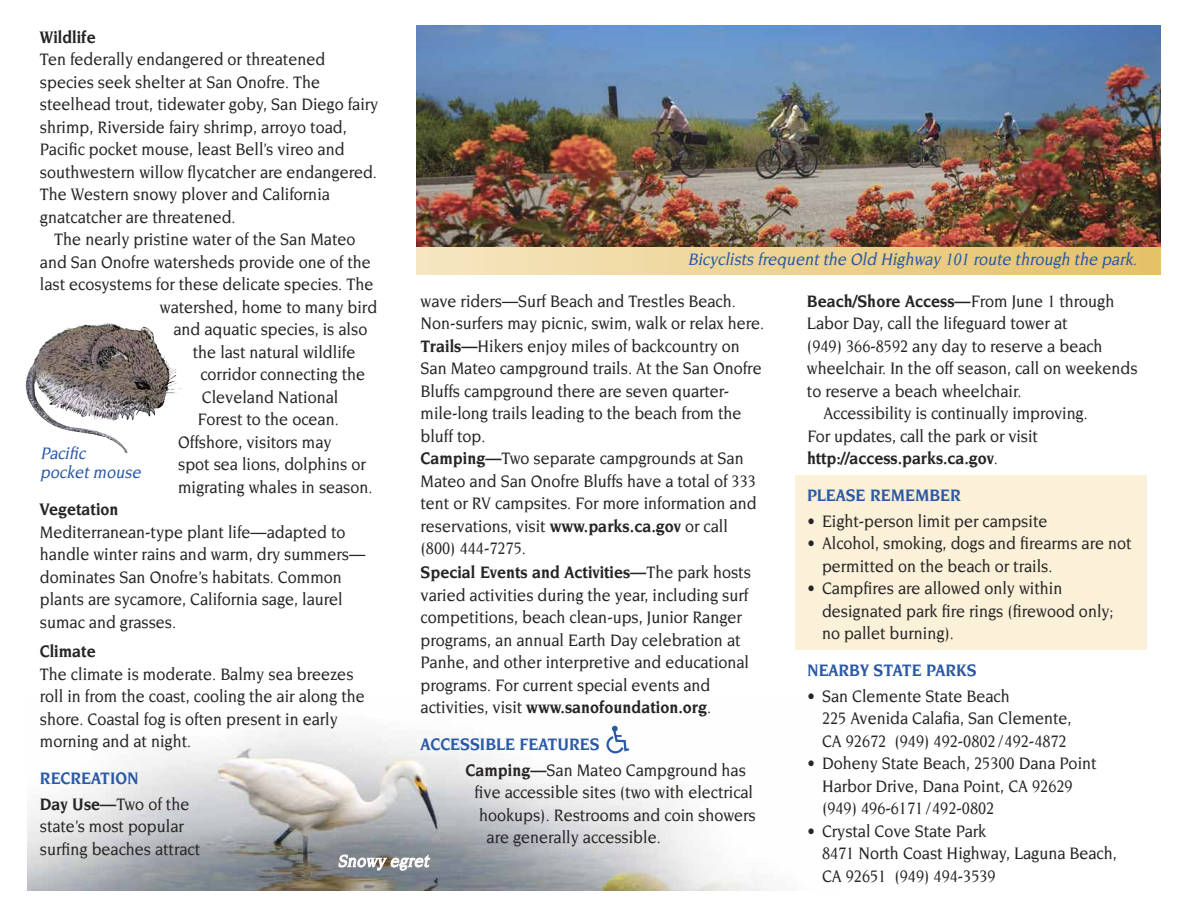
<style>
.page{position:relative;width:1188px;height:918px;background:#fff}
.page>*{position:absolute;margin:0;border:0;box-sizing:border-box;transform-origin:0 0}
.t1{font:500 18px/22.5px "Novarese";color:#272425;scale:.9 1}
.t2{font:700 18px "Novarese";color:#272425;scale:.9 1}
.t3{font:italic 500 18px/19.5px "Novarese";color:#2a59a5;scale:.9 1}
.t4{font:700 18px/25.8px "Novarese";color:#2a59a5;scale:.9 1}
.t5{font:italic 500 18px "Novarese";color:#fff;scale:.9 1}
.s1{color:#272425}
.s2{font-weight:500;color:#272425}
.s3{font-weight:500}
.s4{font-weight:700}
.s5{font-weight:700;color:#2a59a5}
</style>
<div class="page">
<img style="left:27px;top:725px;width:747px;height:166px">
<div style="left:795px;top:475px;width:352px;height:175px;background:#fbf0d8"></div>
<img style="left:416px;top:26px;width:744px;height:221px">
<img style="left:25px;top:323px;width:82px;height:69px">
<svg style="left:605px;top:726px;width:26px;height:29px"></svg>
<div style="left:416px;top:247px;width:744px;height:27px;background:linear-gradient(to right,#f6e6c0,#e5c167)"></div>
<svg style="left:338px;top:850px;width:92px;height:25px;background:#969ba0"></svg>
<p class="t2" style="left:40px;top:27px;width:64px">Wildlife</p>
<p class="t1" style="left:40px;top:48px;width:378px">Ten federally endangered or threatened species seek shelter at San Onofre. The steelhead trout, tidewater goby, San Diego fairy shrimp, Riverside fairy shrimp, arroyo toad, Pacific pocket mouse, least Bell’s vireo and southwestern willow flycatcher are endangered.<br>The Western snowy plover and California gnatcatcher are threatened.</p>
<p class="t1" style="left:54px;top:228px;width:336px">The nearly pristine water of the San Mateo</p>
<p class="t1" style="left:40px;top:251px;width:369px">and San Onofre watersheds provide one of the</p>
<p class="t1" style="left:40px;top:273px;width:372px">last ecosystems for these delicate species. The</p>
<p class="t1" style="left:160px;top:296px;width:243px">watershed, home to many bird</p>
<p class="t1" style="left:173px;top:318px;width:217px">and aquatic species, is also</p>
<p class="t1" style="left:193px;top:341px;width:182px">the last natural wildlife</p>
<p class="t1" style="left:200px;top:363px;width:185px">corridor connecting the</p>
<p class="t1" style="left:202px;top:386px;width:153px">Cleveland National</p>
<p class="t1" style="left:197px;top:408px;width:159px">Forest to the ocean.</p>
<p class="t1" style="left:178px;top:431px;width:172px">Offshore, visitors may</p>
<p class="t1" style="left:178px;top:453px;width:210px">spot sea lions, dolphins or</p>
<p class="t1" style="left:178px;top:476px;width:218px">migrating whales in season.</p>
<p class="t2" style="left:40px;top:499px;width:89px">Vegetation</p>
<p class="t1" style="left:40px;top:521px;width:363px">Mediterranean-type plant life—adapted to handle winter rains and warm, dry summers— dominates San Onofre’s habitats. Common plants are sycamore, California sage, laurel sumac and grasses.</p>
<p class="t2" style="left:40px;top:641px;width:64px">Climate</p>
<p class="t1" style="left:40px;top:662px;width:363px">The climate is moderate. Balmy sea breezes roll in from the coast, cooling the air along the shore. Coastal fog is often present in early morning and at night.</p>
<p class="t4" style="left:40px;top:765px;width:168px">Recreation<br><span class="s1">Day Use—</span><span class="s2">Two of the</span></p>
<p class="t1" style="left:40px;top:815px;width:179px">state’s most popular surfing beaches attract</p>
<p class="t3" style="left:688px;top:249px;width:504px">Bicyclists frequentthe Old Highway 101 route through the park.</p>
<p class="t2" style="left:807px;top:291px;width:343px">Beach/Shore Access—<span class="s3">From June 1 through</span></p>
<p class="t1" style="left:807px;top:312px;width:291px">Labor Day, call the lifeguard tower at</p>
<p class="t1" style="left:807px;top:335px;width:330px">(949) 366-8592 any day to reserve a beach</p>
<p class="t1" style="left:807px;top:357px;width:369px">wheelchair. In the off season, call on weekends</p>
<p class="t1" style="left:807px;top:380px;width:240px">to reserve a beach wheelchair.</p>
<p class="t1" style="left:824px;top:402px;width:295px">Accessibility is continually improving.</p>
<p class="t1" style="left:807px;top:425px;width:258px">For updates, call the park or visit</p>
<p class="t2" style="left:807px;top:448px;width:214px">http://access.parks.ca.gov<span class="s3">.</span></p>
<p class="t4" style="left:807px;top:482px;width:23px">Please</p>
<p class="t4" style="left:870px;top:482px;width:26px">Remember</p>
<p class="t1" style="left:807px;top:510px;width:269px">• Eight-person limit per campsite</p>
<p class="t1" style="left:822px;top:532px;width:345px;text-indent:-15px">• Alcohol, smoking, dogs and firearms are not permitted on the beach or trails.</p>
<p class="t1" style="left:822px;top:577px;width:326px;text-indent:-15px">• Campfires are allowed only within designated park fire rings (firewood only; no pallet burning).</p>
<p class="t4" style="left:807px;top:657px;width:190px">NEARBY STATE pARKS</p>
<p class="t1" style="left:822px;top:685px;width:279px;text-indent:-15px">• San Clemente State Beach<br>225 Avenida Calafia, San Clemente,<br>CA 92672 (949) 492-0802 / 492-4872</p>
<p class="t1" style="left:822px;top:752px;width:307px;text-indent:-15px">• Doheny State Beach, 25300 Dana Point<br>Harbor Drive, Dana Point, CA 92629 (949) 496-6171 / 492-0802</p>
<p class="t1" style="left:822px;top:820px;width:329px;text-indent:-15px">• Crystal Cove State Park<br>8471 North Coast Highway, Laguna Beach,<br>CA 92651 (949) 494-3539</p>
<p class="t1" style="left:421px;top:290px;width:383px">wave riders—Surf Beach and Trestles Beach.<br>Non-surfers may picnic, swim, walk or relax here.<br><span class="s4">Trails—</span>Hikers enjoy miles of backcountry on San Mateo campground trails. At the San Onofre Bluffs campground there are seven quarter&shy;mile-long trails leading to the beach from the bluff top.<br><span class="s4">Camping—</span>Two separate campgrounds at San Mateo and San Onofre Bluffs have a total of 333 tent or RV campsites. For more information and reservations, visit <span class="s4">www.parks.ca.gov</span> or call (800) 444-7275.<br><span class="s4">Special Events and Activities—</span>The park hosts varied activities during the year, including surf competitions, beach clean-ups, Junior Ranger programs, an annual Earth Day celebration at Panhe, and other interpretive and educational programs. For current special events and activities, visit <span class="s4">www.sanofoundation.org</span>.</p>
<p class="t4" style="left:421px;top:731px;width:23px">Accessible</p>
<p class="t3" style="left:40px;top:443px;width:117px">Pacific pocketmouse</p>
<p class="t1" style="left:466px;top:731px;width:313px;line-height:25.8px;text-indent:54px"><span class="s5">Features<br></span><span class="s4">Camping—</span>San Mateo Campground has</p>
<p class="t1" style="left:475px;top:781px;width:311px">five accessible sites (two with electrical</p>
<p class="t1" style="left:479px;top:803px;width:309px">hookups). Restrooms and coin showers</p>
<p class="t1" style="left:487px;top:826px;width:195px">are generally accessible.</p>
<p class="t5" style="left:338px;top:851px;width:106px">Snowy egret</p>
</div>
